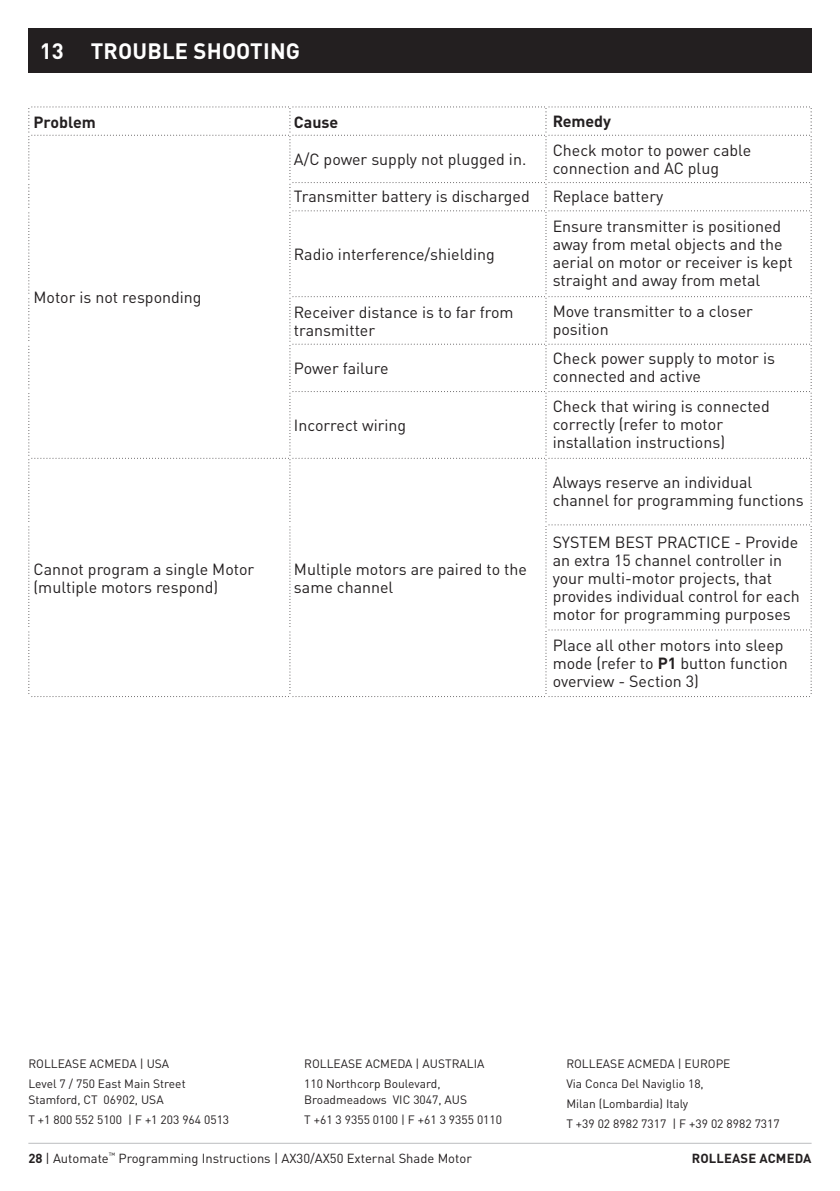
<style>
.page{position:relative;width:840px;height:1191px;background:#fff}
.page>*{position:absolute;margin:0;border:0;box-sizing:border-box;transform-origin:0 0}
.Heading{font:700 22px "DINOT";letter-spacing:.01em;color:#fff}
.Copy{font:16px/18px "DINOT";color:#231f20}
.Copy-2{font:700 16px "DINOT";color:#231f20}
.t1{font:13px "DINOT";color:#231f20}
.t2{font:700 13px "DINOT";letter-spacing:.01em;color:#231f20}
.t3{font:12px "DINOT";color:#231f20}
.s1{font-weight:700}
</style>
<div class="page">
<hr style="left:28px;top:1142px;width:783px;height:1px;background:#bcbdc0">
<svg style="left:28px;top:106px;width:783px;height:591px"></svg>
<div style="left:28px;top:29px;width:783px;height:44px;background:#231f20"></div>
<p class="Heading" style="left:40px;top:36px;width:262px">13 TROUBLE SHOOTINGG</p>
<p class="Copy-2" style="left:33px;top:111px;width:64px">Problem</p>
<p class="Copy-2" style="left:294px;top:111px;width:46px">Cause</p>
<p class="Copy-2" style="left:552px;top:111px;width:60px">Remedy</p>
<p class="Copy" style="left:33px;top:288px;width:169px">Motor is not responding</p>
<p class="Copy" style="left:33px;top:559px;width:222px">Cannot program a single Motor (multiple motors respond)</p>
<p class="Copy" style="left:294px;top:150px;width:234px">A/C power supply not plugged in.</p>
<p class="Copy" style="left:552px;top:141px;width:200px">Check motor to power cable connection and AC plug</p>
<p class="Copy" style="left:294px;top:187px;width:237px">Transmitter battery is discharged</p>
<p class="Copy" style="left:552px;top:187px;width:112px">Replace battery</p>
<p class="Copy" style="left:294px;top:245px;width:202px">Radio interference/shielding</p>
<p class="Copy" style="left:552px;top:217px;width:241px">Ensure transmitter is positioned away from metal objects and the aerial on motor or receiver is kept straight and away from metal</p>
<p class="Copy" style="left:294px;top:302px;width:221px">Receiver distance is to far from transmitter</p>
<p class="Copy" style="left:552px;top:302px;width:202px">Move transmitter to a closer position</p>
<p class="Copy" style="left:294px;top:359px;width:96px">Power failure</p>
<p class="Copy" style="left:552px;top:349px;width:224px">Check power supply to motor is connected and active</p>
<p class="Copy" style="left:294px;top:416px;width:114px">Incorrect wiring</p>
<p class="Copy" style="left:552px;top:397px;width:218px">Check that wiring is connected correctly (refer to motor installation instructions)</p>
<p class="Copy" style="left:294px;top:559px;width:234px">Multiple motors are paired to the same channel</p>
<p class="Copy" style="left:552px;top:473px;width:252px">Always reserve an individual channel for programming functions</p>
<p class="Copy" style="left:552px;top:532px;width:248px">SYSTEM BEST PRACTICE - Provide an extra 15 channel controller in your multi-motor projects, that provides individual control for each motor for programming purposes</p>
<p class="Copy" style="left:552px;top:636px;width:237px">Place all other motors into sleep mode (refer to <span class="s1">P1</span> button function overview - Section 3)</p>
<p class="t3" style="left:28px;top:1056px;width:142px">ROLLEASE ACMEDA | USA</p>
<p class="t3" style="left:28px;top:1076px;width:159px">Level 7 / 750 East Main Street</p>
<p class="t3" style="left:28px;top:1092px;width:137px">Stamford, CT 06902, USA</p>
<p class="t3" style="left:28px;top:1112px;width:202px">T +1 800 552 5100 | F +1 203 964 0513</p>
<p class="t3" style="left:304px;top:1056px;width:182px">ROLLEASE ACMEDA | AUSTRALIA</p>
<p class="t3" style="left:304px;top:1076px;width:138px">110 Northcorp Boulevard,</p>
<p class="t3" style="left:304px;top:1092px;width:164px">Broadmeadows VIC 3047, AUS</p>
<p class="t3" style="left:304px;top:1112px;width:199px">T +61 3 9355 0100 | F +61 3 9355 0110</p>
<p class="t3" style="left:566px;top:1056px;width:165px">ROLLEASE ACMEDA | EUROPE</p>
<p class="t3" style="left:566px;top:1076px;width:139px">Via Conca Del Naviglio 18,</p>
<p class="t3" style="left:566px;top:1096px;width:123px">Milan (Lombardia) Italy</p>
<p class="t3" style="left:566px;top:1116px;width:215px">T +39 02 8982 7317 | F +39 02 8982 7317</p>
<p class="t1" style="left:28px;top:1149px;width:444px"><span class="s1">28</span> | Automate<sup>™</sup> Programming Instructions | AX30/AX50 External Shade Motor</p>
<p class="t2" style="left:691px;top:1149px;width:121px">ROLLEASE ACMEDA</p>
</div>
